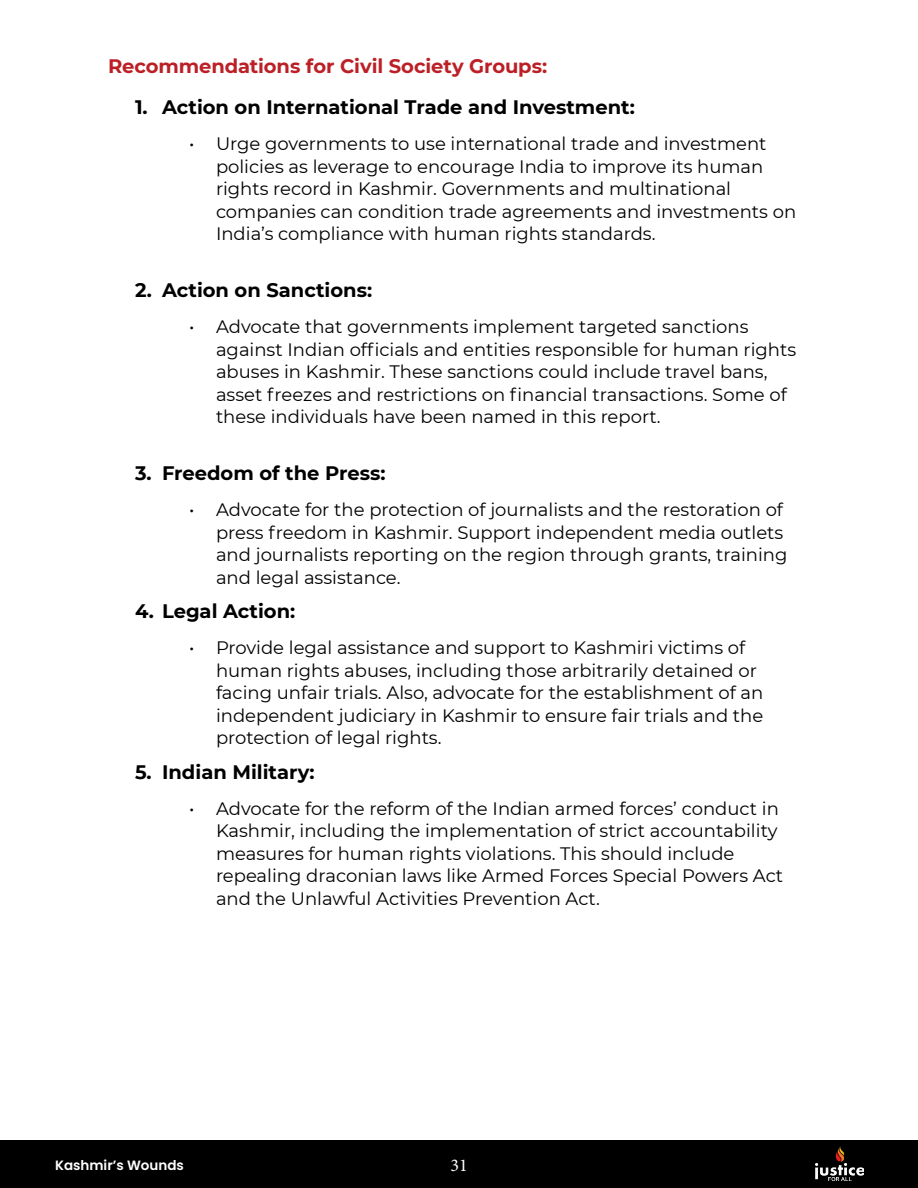
<style>
.page{position:relative;width:918px;height:1188px;background:#fff}
.page>*{position:absolute;margin:0;border:0;box-sizing:border-box;transform-origin:0 0}
.t1{font:700 19.5px "Montserrat";color:#000}
.t2{font:700 19.5px "Montserrat";letter-spacing:-.005em;color:#bc2026}
.t3{font:18px/22.5px "Montserrat";color:#000}
.t4{font:18px "Minion Pro";color:#fff}
.t5{font:600 13.5px "Poppins";color:#fff}
</style>
<div class="page">
<div style="left:0;top:1141px;width:918px;height:47px;background:#000"></div>
<img style="left:815px;top:1147px;width:49px;height:34px">
<p class="t2" style="left:108px;top:52px;width:441px">Recommendations for Civil Society Groups:</p>
<p class="t1" style="left:135px;top:93px;width:501px">1. Action on International Trade and Investment:</p>
<p class="t3" style="left:216px;top:132px;width:582px;text-indent:-27px">• Urge governments to use international trade and investment policies as leverage to encourage India to improve its human rights record in Kashmir. Governments and multinational companies can condition trade agreements and investments on India’s compliance with human rights standards.</p>
<p class="t1" style="left:135px;top:276px;width:239px">2. Action on Sanctions:</p>
<p class="t3" style="left:216px;top:315px;width:582px;text-indent:-27px">• Advocate that governments implement targeted sanctions against Indian officials and entities responsible for human rights abuses in Kashmir. These sanctions could include travel bans, asset freezes and restrictions on financial transactions. Some of these individuals have been named in this report.</p>
<p class="t1" style="left:135px;top:459px;width:252px">3. Freedom of the Press:</p>
<p class="t3" style="left:216px;top:498px;width:573px;text-indent:-27px">• Advocate for the protection of journalists and the restoration of press freedom in Kashmir. Support independent media outlets and journalists reporting on the region through grants, training and legal assistance.</p>
<p class="t1" style="left:135px;top:597px;width:162px">4. Legal Action:</p>
<p class="t3" style="left:216px;top:636px;width:549px;text-indent:-27px">• Provide legal assistance and support to Kashmiri victims of human rights abuses, including those arbitrarily detained or facing unfair trials. Also, advocate for the establishment of an independent judiciary in Kashmir to ensure fair trials and the protection of legal rights.</p>
<p class="t1" style="left:135px;top:758px;width:181px">5. Indian Military:</p>
<p class="t3" style="left:216px;top:796px;width:569px;text-indent:-27px">• Advocate for the reform of the Indian armed forces’ conduct in Kashmir, including the implementation of strict accountability measures for human rights violations. This should include repealing draconian laws like Armed Forces Special Powers Act and the Unlawful Activities Prevention Act.</p>
<p class="t5" style="left:55px;top:1157px;width:130px">Kashmir’s Wounds</p>
<p class="t4" style="left:450px;top:1153px;width:19px">31</p>
</div>
